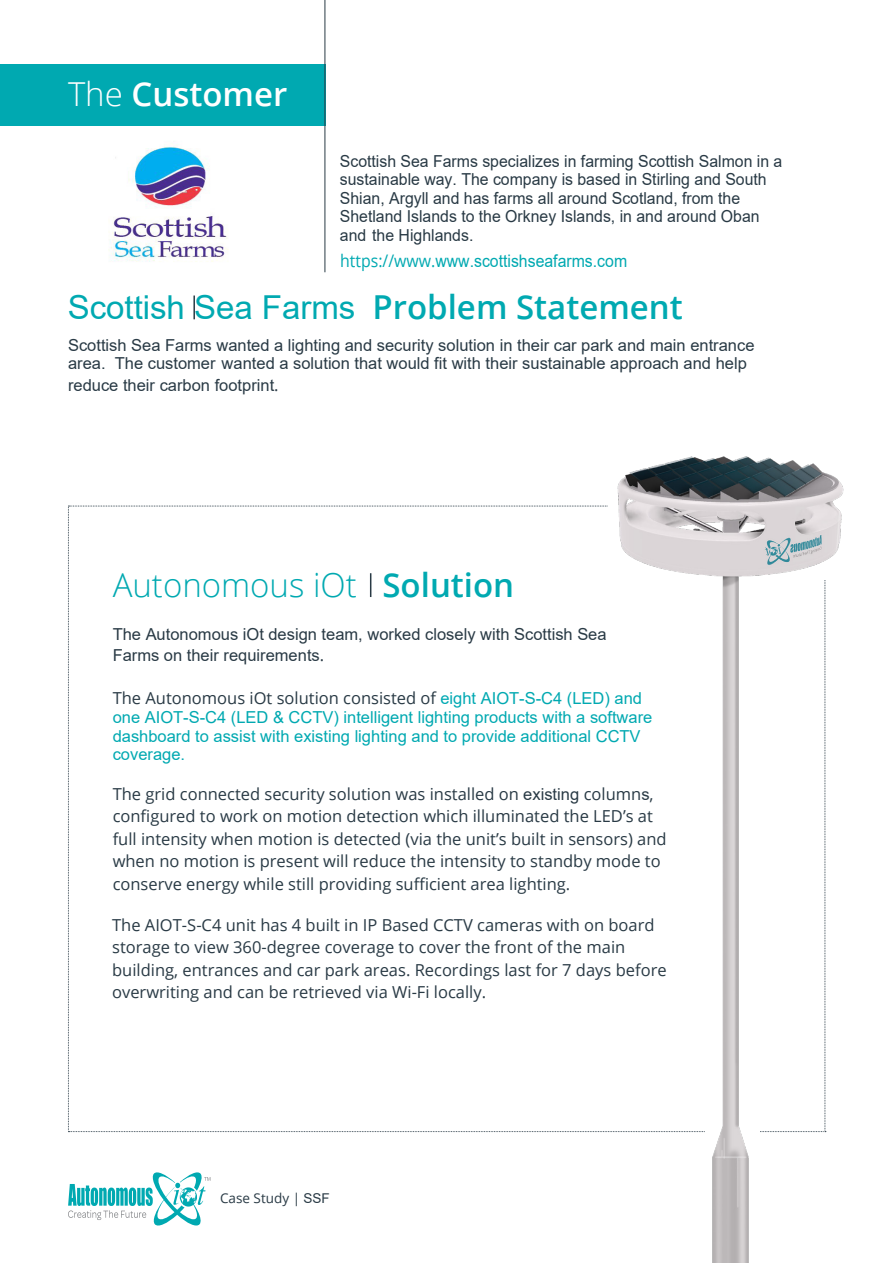
<style>
.page{position:relative;width:893px;height:1263px;background:#fff}
.page>*{position:absolute;margin:0;border:0;box-sizing:border-box;transform-origin:0 0}
.t1{font:33px "Arial";color:#00a9b1}
.t2{font:300 33px "Open Sans";color:#00a9b1}
.t3{font:600 33px "Open Sans";color:#fff}
.t4{font:17.4px "Arial";color:#00a9b1;scale:.91 1}
.t5{font:16.5px/22.5px "Open Sans";color:#293a45}
.t6{font:16.5px/18.8px "Arial";color:#293a45}
.t7{font:16.5px/18.5px "Arial";color:#293a45;scale:.96 1}
.t8{font:16.5px/18.5px "Arial";color:#00a9b1}
.t9{font:13.5px "Open Sans";color:#293a45}
.s1{font-weight:300}
.s2{font-family:"Open Sans"}
.s3{font-family:"Open Sans";font-weight:600}
.s4{font-weight:600}
.s5{font-family:"Arial";color:#00a9b3}
.s6{font-family:"Arial";color:#00a9b1}
.s7{font-family:"Arial"}
</style>
<div class="page">
<div style="left:0;top:65px;width:325px;height:61px;background:#00a9b1"></div>
<hr style="left:325px;top:0;width:1px;height:272px;background:#293a45">
<hr style="left:193px;top:295px;width:2px;height:24px;background:#293a45">
<img style="left:613px;top:456px;width:231px;height:807px">
<svg style="left:68px;top:1172px;width:142px;height:54px"></svg>
<img style="left:110px;top:146px;width:118px;height:116px">
<p class="t3" style="left:68px;top:71px;width:221px"><span class="s1">The</span> Customer</p>
<p class="t7" style="left:340px;top:152px;width:462px">Scottish Sea Farms specializes in farming Scottish Salmon in a sustainable way. The company is based in Stirling and South Shian, Argyll and has farms all around Scotland, from the Shetland Islands to the Orkney Islands, in and around Oban and the Highlands.</p>
<p class="t4" style="left:340px;top:252px;width:317px"><span class="s2">https://www.</span>www.scottishseafarms.com</p>
<h1 class="t1" style="left:68px;top:289px;width:617px">Scottish Sea Farms <span class="s3">Problem Statement</span></h1>
<p class="t6" style="left:68px;top:336px;width:688px">Scottish Sea Farms wanted a lighting and security solution in their car park and main entrance area. The customer wanted a solution that would fit with their sustainable approach and help</p>
<p class="t6" style="left:68px;top:376px;width:212px">reduce their carbon footprint<span class="s2">.</span></p>
<h1 class="t2" style="left:113px;top:563px;width:403px">Autonomous iOt <span class="s4">Solution</span></h1>
<p class="t6" style="left:113px;top:623px;width:495px;line-height:21.5px">The Autonomous iOt design team, worked closely with Scottish Sea<br>Farms on their requirements<span class="s2">.</span></p>
<p class="t5" style="left:113px;top:686px;width:531px">The Autonomous iOt solution consisted of <span class="s5">eight</span> <span class="s6">AIOT-S-C4 (LED) and</span></p>
<p class="t8" style="left:113px;top:708px;width:541px">one AIOT-S-C4 (LED &amp; CCTV) intelligent lighting products with a software dashboard to assist with existing lighting and to provide additional CCTV coverage.</p>
<p class="t5" style="left:113px;top:782px;width:555px">The grid connected security solution was installed on <span class="s7">existing</span> column<span class="s7">s</span>, configured to work on motion detection which illuminated the LED’s at full intensity when motion is detected (via the unit’s built in sensors) and when no motion is present will reduce the intensity to standby mode to conserve energy while still providing sufficient area lighting.</p>
<p class="t5" style="left:112px;top:913px;width:556px">The AIOT-S-C4 unit has 4 built in IP Based CCTV cameras with on board storage to view 360-degree coverage to cover the front of the main building, entrances and car park areas. Recordings last for 7 days before overwriting and can be retrieved via Wi-Fi locally.</p>
<p class="t9" style="left:220px;top:1189px;width:111px">Case Study | <span class="s7">SSF</span></p>
</div>
